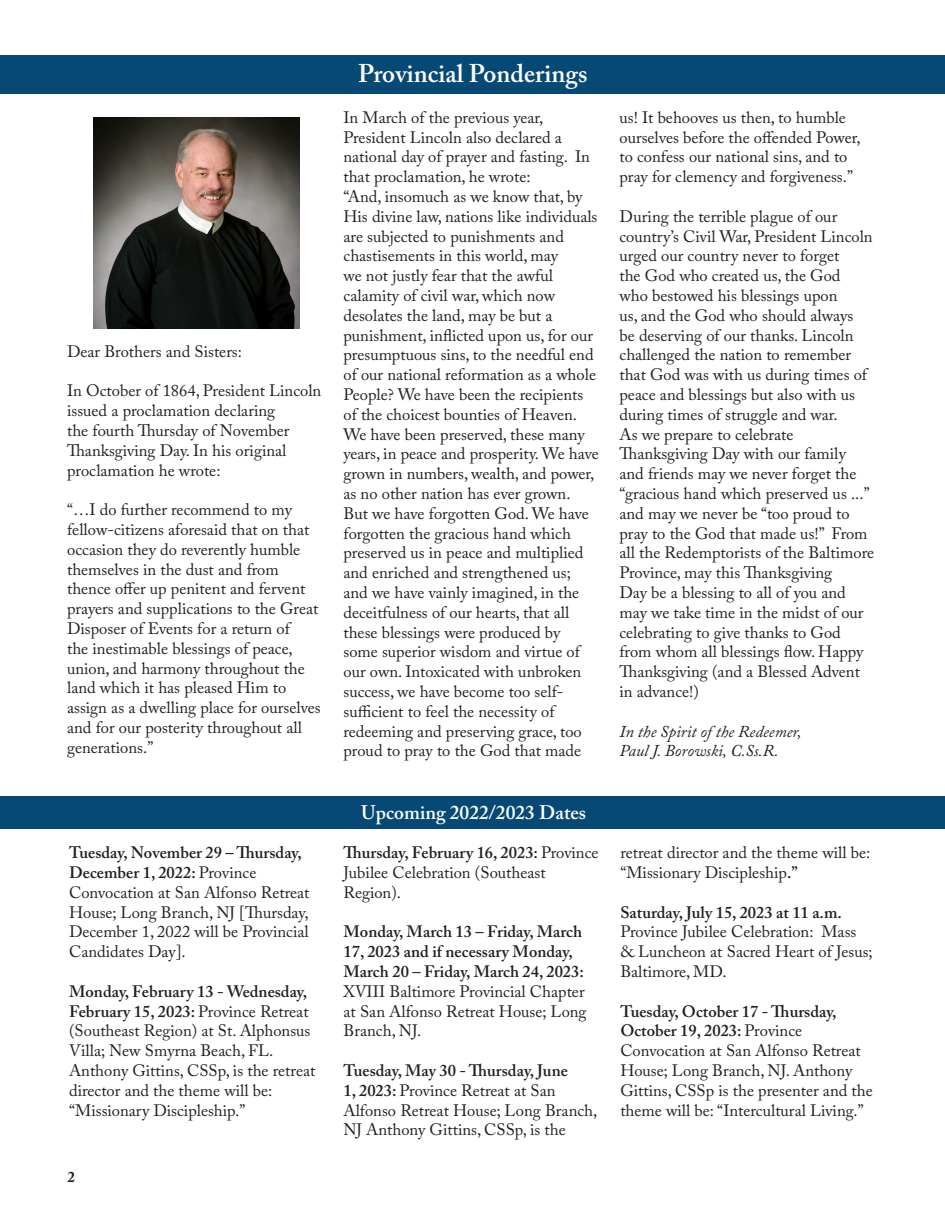
<style>
.page{position:relative;width:945px;height:1215px;background:#fff}
.page>*{position:absolute;margin:0;border:0;box-sizing:border-box;transform-origin:0 0}
.t1{font:600 25.5px "Adobe Caslon Pro";color:#fff}
.t2{font:600 19.5px "Adobe Caslon Pro";color:#fff}
.t3{font:16.5px/19.8px "Adobe Caslon Pro";color:#231f20}
.t4{font:600 16.5px/19.8px "Adobe Caslon Pro";color:#231f20}
.t5{font:italic 16.5px "Adobe Caslon Pro";color:#231f20}
.t6{font:700 15px "Adobe Caslon Pro";color:#231f20}
.s1{font-weight:600}
.s2{font-weight:400}
</style>
<div class="page">
<img style="left:93px;top:118px;width:207px;height:210px">
<div style="left:0;top:56px;width:945px;height:38px;background:#064975"></div>
<div style="left:0;top:796px;width:945px;height:33px;background:#064975"></div>
<p class="t3" style="left:67px;top:341px;width:176px">Dear Brothers and Sisters:</p>
<p class="t3" style="left:67px;top:381px;width:256px">In October of 1864, President Lincoln issued a proclamation declaring<br>the fourth Thursday of November<br>Thanksgiving Day. In his original proclamation he wrote:</p>
<p class="t3" style="left:67px;top:500px;width:255px">“…I do further recommend to my fellow-citizens aforesaid that on that occasion they do reverently humble themselves in the dust and from thence offer up penitent and fervent prayers and supplications to the Great Disposer of Events for a return of<br>the inestimable blessings of peace, union, and harmony throughout the land which it has pleased Him to assign as a dwelling place for ourselves and for our posterity throughout all generations.”</p>
<p class="t3" style="left:69px;top:843px;width:242px"><span class="s1">Tuesday, November 29 – Thursday,<br>December 1, 2022:</span> Province<br>Convocation at San Alfonso Retreat<br>House; Long Branch, NJ [Thursday,<br>December 1, 2022 will be Provincial<br>Candidates Day].</p>
<p class="t3" style="left:69px;top:981px;width:248px"><span class="s1">Monday, February 13 - Wednesday, February 15, 2023:</span> Province Retreat (Southeast Region) at St. Alphonsus Villa; New Smyrna Beach, FL.<br>Anthony Gittins, CSSp, is the retreat director and the theme will be: “Missionary Discipleship.”</p>
<p class="t6" style="left:68px;top:1168px;width:9px">2</p>
<p class="t1" style="left:358px;top:58px;width:231px">Provincial Ponderings</p>
<p class="t3" style="left:344px;top:107px;width:248px">In March of the previous year,<br>President Lincoln also declared a national day of prayer and fasting. In that proclamation, he wrote:</p>
<p class="t3" style="left:344px;top:186px;width:257px">“And, insomuch as we know that, by His divine law, nations like individuals are subjected to punishments and chastisements in this world, may<br>we not justly fear that the awful calamity of civil war, which now desolates the land, may be but a punishment, inflicted upon us, for our presumptuous sins, to the needful end of our national reformation as a whole People? We have been the recipients of the choicest bounties of Heaven.<br>We have been preserved, these many years, in peace and prosperity. We have grown in numbers, wealth, and power, as no other nation has ever grown.<br>But we have forgotten God. We have forgotten the gracious hand which preserved us in peace and multiplied and enriched and strengthened us; and we have vainly imagined, in the deceitfulness of our hearts, that all these blessings were produced by<br>some superior wisdom and virtue of our own. Intoxicated with unbroken success, we have become too self&shy;sufficient to feel the necessity of redeeming and preserving grace, too proud to pray to the God that made</p>
<p class="t2" style="left:361px;top:801px;width:226px">Upcoming 2022/2023 Dates</p>
<p class="t3" style="left:344px;top:843px;width:257px"><span class="s1">Thursday, February 16, 2023:</span> Province<br>Jubilee Celebration (Southeast<br>Region).</p>
<p class="t4" style="left:344px;top:922px;width:245px">Monday, March 13 – Friday, March<br>17, 2023 and if necessary Monday,<br>March 20 – Friday, March 24, 2023:<br><span class="s2">XVIII Baltimore Provincial Chapter at San Alfonso Retreat House; Long<br>Branch, NJ.</span></p>
<p class="t3" style="left:344px;top:1060px;width:255px"><span class="s1">Tuesday, May 30 - Thursday, June<br>1, 2023:</span> Province Retreat at San Alfonso Retreat House; Long Branch, NJ Anthony Gittins, CSSp, is the</p>
<p class="t3" style="left:620px;top:107px;width:243px">us! It behooves us then, to humble ourselves before the offended Power, to confess our national sins, and to pray for clemency and forgiveness.”</p>
<p class="t3" style="left:620px;top:206px;width:255px">During the terrible plague of our country’s Civil War, President Lincoln urged our country never to forget<br>the God who created us, the God who bestowed his blessings upon<br>us, and the God who should always be deserving of our thanks. Lincoln challenged the nation to remember that God was with us during times of peace and blessings but also with us during times of struggle and war.</p>
<p class="t3" style="left:620px;top:424px;width:256px">As we prepare to celebrate<br>Thanksgiving Day with our family and friends may we never forget the “gracious hand which preserved us ...” and may we never be “too proud to pray to the God that made us!” From all the Redemptorists of the Baltimore<br>Province, may this Thanksgiving<br>Day be a blessing to all of you and may we take time in the midst of our celebrating to give thanks to God from whom all blessings flow. Happy<br>Thanksgiving (and a Blessed Advent in advance!)</p>
<p class="t5" style="left:620px;top:721px;width:184px">In the Spirit of the Redeemer,</p>
<p class="t5" style="left:620px;top:741px;width:161px">Paul J. Borowski, C.Ss.R.</p>
<p class="t3" style="left:620px;top:843px;width:251px">retreat director and the theme will be: “Missionary Discipleship<span class="s1">.”</span></p>
<p class="t3" style="left:620px;top:902px;width:254px"><span class="s1">Saturday, July 15, 2023 at 11 a.m.<br></span>Province Jubilee Celebration: Mass &amp; Luncheon at Sacred Heart of Jesus;<br>Baltimore, MD.</p>
<p class="t3" style="left:620px;top:1001px;width:254px"><span class="s1">Tuesday, October 17 - Thursday, October 19, 2023:</span> Province Convocation at San Alfonso Retreat House; Long Branch, NJ. Anthony Gittins, CSSp is the presenter and the theme will be: “Intercultural Living.”</p>
</div>
